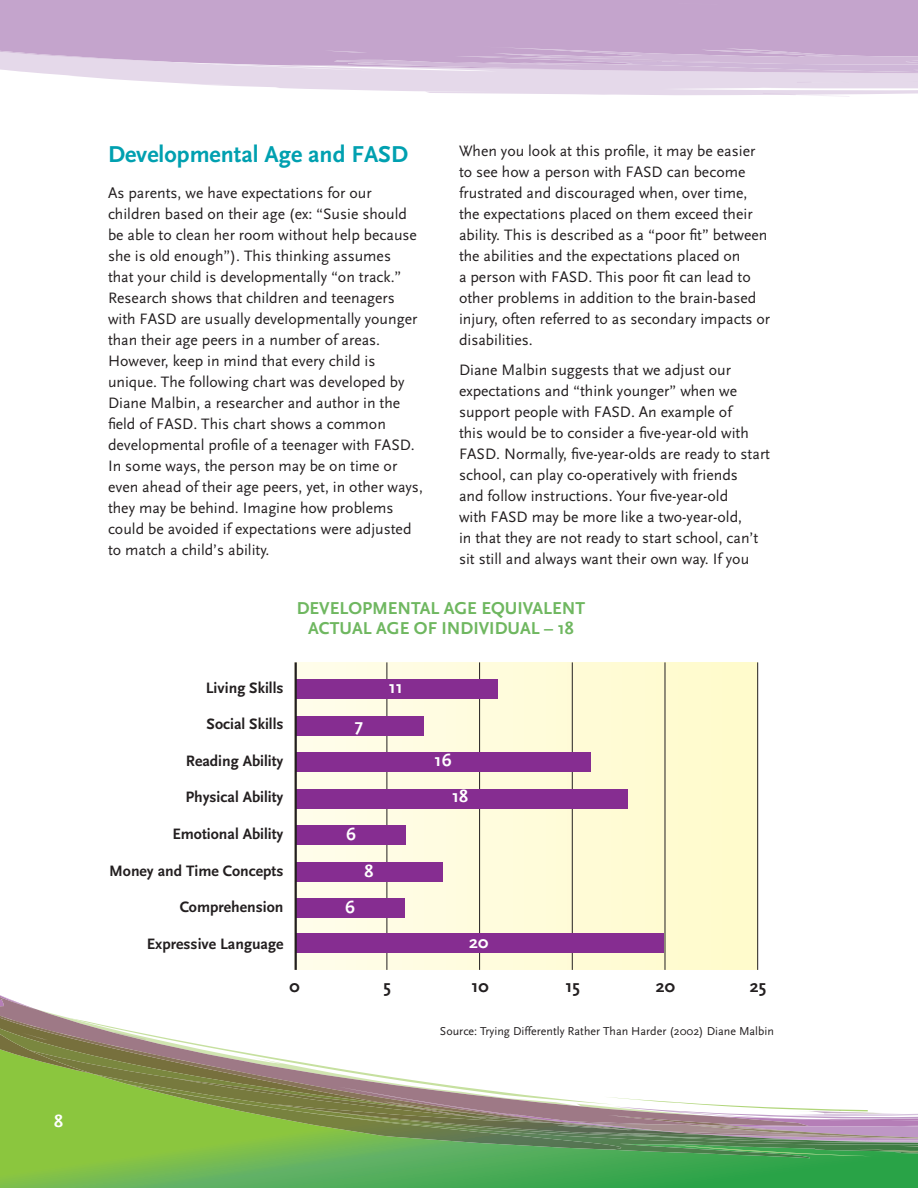
<style>
.page{position:relative;width:918px;height:1188px;background:#fff}
.page>*{position:absolute;margin:0;border:0;box-sizing:border-box;transform-origin:0 0}
.SubHeads{font:700 24px "Scala Sans";color:#00a0b0}
.Titles_CAPS{font:700 18px/19.5px "Scala Sans";color:#6fb760;text-align:center}
.t1{font:700 18px "Scala Sans";color:#fff}
.t2{font:700 18px "Scala Sans";color:#231f20}
.Text{font:15.75px/21px "Scala Sans";color:#231f20}
.t3{font:700 15.75px "Scala Sans";color:#231f20}
.footnote{font:12px "Scala Sans";color:#231f20}
</style>
<div class="page">
<div style="left:0;top:0;width:918px;height:45px;background:#c4a4cc"></div>
<svg style="left:0;top:35px;width:763px;height:58px;background:#d7c3dd"></svg>
<svg style="left:454px;top:45px;width:464px;height:52px;background:#dac7e0"></svg>
<svg style="left:0;top:1163px;width:918px;height:25px;background:#4ead52"></svg>
<svg style="left:0;top:995px;width:918px;height:168px"></svg>
<div style="left:294px;top:662px;width:464px;height:307px;background:linear-gradient(to right,#fcf8e8,#fefaca)"></div>
<hr style="left:387px;top:662px;width:1px;height:308px;background:#231f20">
<hr style="left:479px;top:662px;width:1px;height:308px;background:#231f20">
<hr style="left:572px;top:662px;width:1px;height:308px;background:#231f20">
<hr style="left:665px;top:662px;width:1px;height:308px;background:#231f20">
<hr style="left:757px;top:662px;width:1px;height:308px;background:#231f20">
<div style="left:296px;top:679px;width:201px;height:20px;background:#862d91"></div>
<div style="left:296px;top:716px;width:128px;height:19px;background:#862d91"></div>
<div style="left:296px;top:752px;width:295px;height:20px;background:#862d91"></div>
<div style="left:296px;top:789px;width:332px;height:19px;background:#862d91"></div>
<div style="left:296px;top:825px;width:110px;height:20px;background:#862d91"></div>
<div style="left:296px;top:862px;width:147px;height:19px;background:#862d91"></div>
<div style="left:296px;top:898px;width:109px;height:20px;background:#862d91"></div>
<div style="left:296px;top:933px;width:368px;height:20px;background:#862d91"></div>
<hr style="left:295px;top:662px;width:2px;height:308px;background:#231f20">
<p class="t1" style="left:54px;top:1111px;width:10px">8</p>
<p class="SubHeads" style="left:108px;top:141px;width:302px">Developmental Age and FASD</p>
<p class="Text" style="left:108px;top:182px;width:316px">As parents, we have expectations for our children based on their age (ex: “Susie should be able to clean her room without help because she is old enough”). This thinking assumes<br>that your child is developmentally “on track.” Research shows that children and teenagers with FASD are usually developmentally younger than their age peers in a number of areas.<br>However, keep in mind that every child is unique. The following chart was developed by Diane Malbin, a researcher and author in the field of FASD. This chart shows a common developmental profile of a teenager with FASD.<br>In some ways, the person may be on time or even ahead of their age peers, yet, in other ways, they may be behind. Imagine how problems could be avoided if expectations were adjusted to match a child’s ability.</p>
<p class="Text" style="left:459px;top:140px;width:313px">When you look at this profile, it may be easier to see how a person with FASD can become frustrated and discouraged when, over time, the expectations placed on them exceed their ability. This is described as a “poor fit” between the abilities and the expectations placed on<br>a person with FASD. This poor fit can lead to other problems in addition to the brain-based injury, often referred to as secondary impacts or disabilities.</p>
<p class="Text" style="left:459px;top:359px;width:313px">Diane Malbin suggests that we adjust our expectations and “think younger” when we support people with FASD. An example of<br>this would be to consider a five-year-old with FASD. Normally, five-year-olds are ready to start school, can play co-operatively with friends<br>and follow instructions. Your five-year-old<br>with FASD may be more like a two-year-old,<br>in that they are not ready to start school, can’t sit still and always want their own way. If you</p>
<p class="Titles_CAPS" style="left:297px;top:599px;width:290px">DEVELOPMENTAL AGE EQUIVALENT<br>ACTUAL AGE OF INDIVIDUAL – 18</p>
<p class="t3" style="left:206px;top:679px;width:79px">Living Skills</p>
<p class="t3" style="left:207px;top:716px;width:78px">Social Skills</p>
<p class="t3" style="left:186px;top:752px;width:99px">Reading Ability</p>
<p class="t3" style="left:185px;top:789px;width:100px">Physical Ability</p>
<p class="t3" style="left:172px;top:825px;width:113px">Emotional Ability</p>
<p class="t3" style="left:109px;top:862px;width:176px">Money and Time Concepts</p>
<p class="t3" style="left:180px;top:899px;width:105px">Comprehension</p>
<p class="t3" style="left:147px;top:935px;width:138px">Expressive Language</p>
<p class="t1" style="left:355px;top:715px;width:10px">7</p>
<p class="t1" style="left:389px;top:677px;width:16px">11</p>
<p class="t1" style="left:346px;top:825px;width:11px">6</p>
<p class="t1" style="left:365px;top:861px;width:10px">8</p>
<p class="t1" style="left:345px;top:898px;width:11px">6</p>
<p class="t1" style="left:435px;top:750px;width:18px">16</p>
<p class="t1" style="left:452px;top:787px;width:18px">18</p>
<p class="t1" style="left:469px;top:933px;width:21px">20</p>
<p class="t2" style="left:290px;top:977px;width:12px">0</p>
<p class="t2" style="left:384px;top:977px;width:9px">5</p>
<p class="t2" style="left:471px;top:977px;width:19px">10</p>
<p class="t2" style="left:566px;top:977px;width:16px">15</p>
<p class="t2" style="left:656px;top:977px;width:21px">20</p>
<p class="t2" style="left:750px;top:977px;width:18px">25</p>
<p class="footnote" style="left:440px;top:1025px;width:336px">Source: Trying Differently Rather Than Harder (2002) Diane Malbin</p>
</div>
